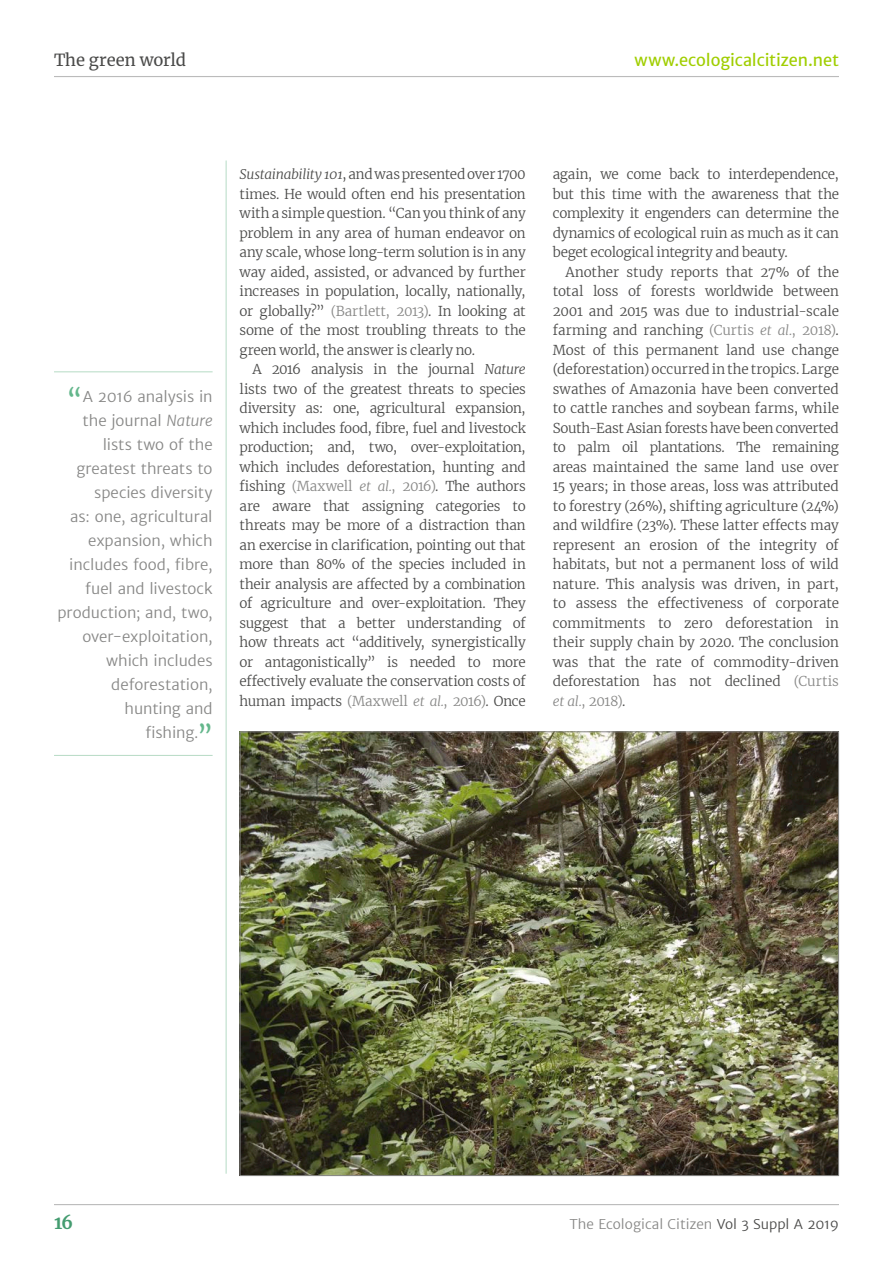
<style>
.page{position:relative;width:893px;height:1263px;background:#fff}
.page>*{position:absolute;margin:0;border:0;box-sizing:border-box;transform-origin:0 0}
.t1{font:700 18px "Merriweather";color:#449c70}
.t2{font:16.5px "Merriweather Sans";letter-spacing:-.005em;color:#a0ce00}
.t3{font:16.5px "Merriweather";letter-spacing:-.005em;color:#4a4a49}
.t4{font:300 15px/24px "Merriweather Sans";letter-spacing:-.005em;color:#878786;text-align:right}
.Indented{font:300 13.5px/19.5px "Merriweather";letter-spacing:-.015em;color:#4a4a49;text-align:justify}
.t5{font:300 13.5px "Merriweather Sans";color:#878786}
.s1{font-family:"Merriweather";font-weight:700;font-size:22.5px;color:#64b78c}
.s2{font-style:italic}
.s3{color:#878786}
.s4{font-style:italic;color:#878786}
.s5{color:#4a4a49}
</style>
<div class="page">
<hr style="left:54px;top:76px;width:785px;height:1px;background:#bbb">
<hr style="left:226px;top:160px;width:1px;height:1014px;background:#b6dbc5">
<hr style="left:54px;top:1204px;width:785px;height:1px;background:#bbb">
<hr style="left:54px;top:371px;width:159px;height:1px;background:#b6dbc5">
<hr style="left:54px;top:755px;width:159px;height:1px;background:#b6dbc5">
<img style="left:242px;top:733px;width:595px;height:441px">
<p class="t3" style="left:54px;top:49px;width:134px">The green world</p>
<p class="t2" style="left:634px;top:50px;width:206px">www.ecologicalcitizen.net</p>
<p class="t4" style="left:57px;top:384px;width:157px"><span class="s1">“</span>A 2016 analysis in the journal <span class="s2">Nature </span>lists two of the greatest threats to species diversity<br>as: one, agricultural expansion, which includes food, fibre, fuel and livestock production; and, two, over-exploitation, which includes deforestation, hunting and fishing.<span class="s1">”</span></p>
<p class="Indented" style="left:240px;top:164px;width:288px"><span class="s2">Sustainability 101</span>, and was presented over 1700 times. He would often end his presentation with a simple question. “Can you think of any problem in any area of human endeavor on any scale, whose long-term solution is in any way aided, assisted, or advanced by further increases in population, locally, nationally, or globally?” <span class="s3">(Bartlett, 2013)</span>. In looking at some of the most troubling threats to the green world, the answer is clearly no.</p>
<p class="Indented" style="left:240px;top:359px;width:288px;text-indent:13px">A 2016 analysis in the journal <span class="s2">Nature </span>lists two of the greatest threats to species diversity as: one, agricultural expansion, which includes food, fibre, fuel and livestock production; and, two, over-exploitation, which includes deforestation, hunting and fishing <span class="s3">(Maxwell</span> <span class="s4">et al.</span><span class="s3">, 2016)</span>. The authors are aware that assigning categories to threats may be more of a distraction than an exercise in clarification, pointing out that more than 80% of the species included in their analysis are affected by a combination of agriculture and over-exploitation. They suggest that a better understanding of how threats act “additively, synergistically or antagonistically” is needed to more effectively evaluate the conservation costs of human impacts <span class="s3">(Maxwell</span> <span class="s4">et al.</span><span class="s3">, 2016)</span>. Once</p>
<p class="Indented" style="left:553px;top:164px;width:288px">again, we come back to interdependence, but this time with the awareness that the complexity it engenders can determine the dynamics of ecological ruin as much as it can beget ecological integrity and beauty.</p>
<p class="Indented" style="left:553px;top:261px;width:288px;text-indent:13px">Another study reports that 27% of the total loss of forests worldwide between 2001 and 2015 was due to industrial-scale farming and ranching <span class="s3">(Curtis</span> <span class="s4">et al.</span><span class="s3">, 2018)</span>.<br>Most of this permanent land use change (deforestation) occurred in the tropics. Large swathes of Amazonia have been converted to cattle ranches and soybean farms, while South-East Asian forests have been converted to palm oil plantations. The remaining areas maintained the same land use over 15 years; in those areas, loss was attributed to forestry (26%), shifting agriculture (24%) and wildfire (23%). These latter effects may represent an erosion of the integrity of habitats, but not a permanent loss of wild nature. This analysis was driven, in part, to assess the effectiveness of corporate commitments to zero deforestation in their supply chain by 2020. The conclusion was that the rate of commodity-driven deforestation has not declined <span class="s3">(Curtis </span><span class="s4">et al.</span><span class="s3">, 2018)</span>.</p>
<p class="t1" style="left:54px;top:1210px;width:21px">16</p>
<p class="t5" style="left:569px;top:1215px;width:271px">The Ecological Citizen <span class="s5">Vol 3 Suppl A 2019</span></p>
</div>
